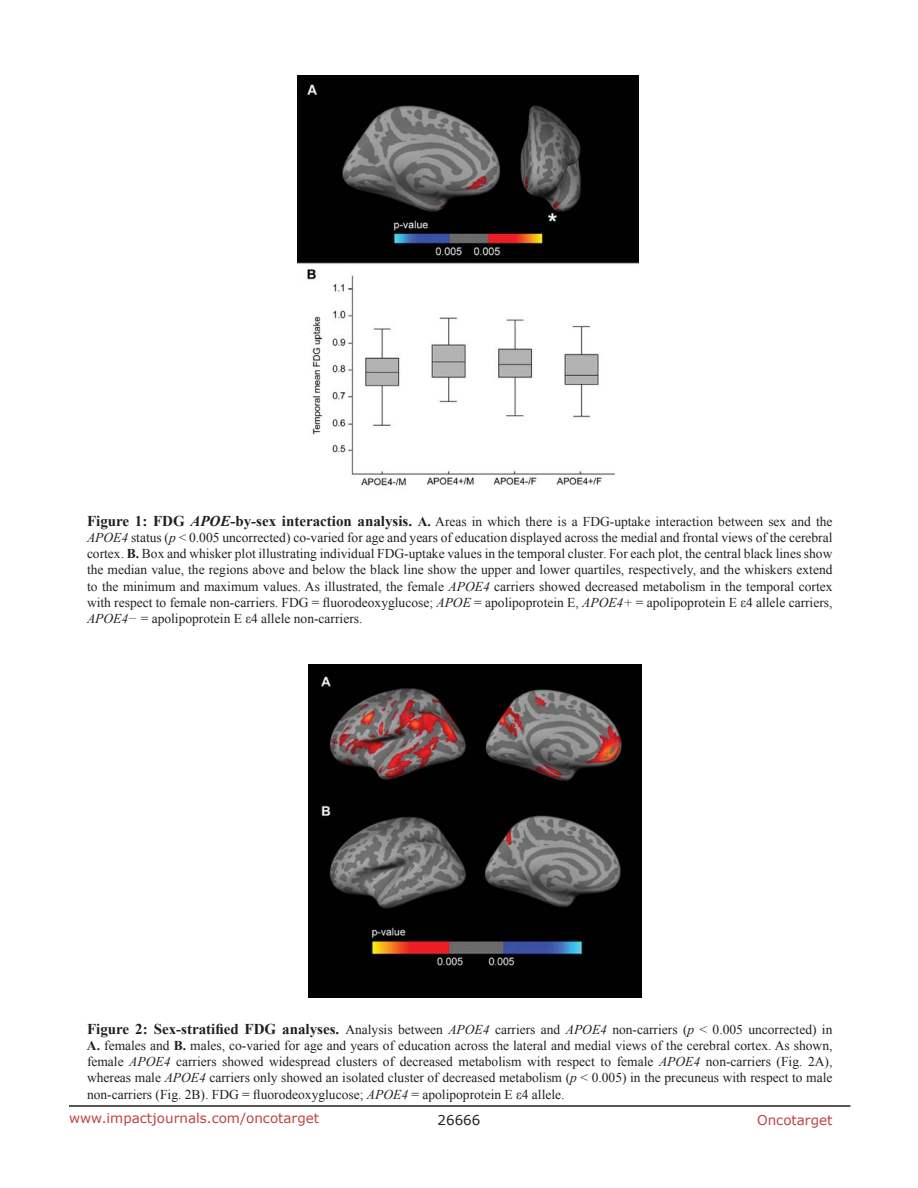
<style>
.page{position:relative;width:918px;height:1188px;background:#fff}
.page>*{position:absolute;margin:0;border:0;box-sizing:border-box;transform-origin:0 0}
.FigureText{font:13.5px/16.2px "Times New Roman";color:#231f20;text-align:justify}
.t1{font:13.5px "Verdana";color:#c24141}
.t2{font:13.5px "Verdana";color:#231f20}
.s1{font-weight:700;font-size:15px}
.s2{font-weight:700;font-style:italic;font-size:15px}
.s3{font-weight:700}
.s4{font-style:italic}
</style>
<div class="page">
<hr style="left:69px;top:1105px;width:781px;height:2px;background:#231f20">
<img style="left:297px;top:76px;width:341px;height:410px">
<img style="left:309px;top:665px;width:332px;height:332px">
<p class="FigureText" style="left:87px;top:513px;width:747px"><span class="s1">Figure 1: FDG</span> <span class="s2">APOE</span><span class="s1">-by-sex interaction analysis.</span> <span class="s3">A.</span> Areas in which there is a FDG-uptake interaction between sex and the <span class="s4">APOE4</span> status (<span class="s4">p</span> &lt; 0.005 uncorrected) co-varied for age and years of education displayed across the medial and frontal views of the cerebral cortex. <span class="s3">B.</span> Box and whisker plot illustrating individual FDG-uptake values in the temporal cluster. For each plot, the central black lines show the median value, the regions above and below the black line show the upper and lower quartiles, respectively, and the whiskers extend to the minimum and maximum values. As illustrated, the female <span class="s4">APOE4</span> carriers showed decreased metabolism in the temporal cortex with respect to female non-carriers. FDG = fluorodeoxyglucose; <span class="s4">APOE</span> = apolipoprotein E, <span class="s4">APOE4+</span> = apolipoprotein E ε4 allele carriers, <span class="s4">APOE4−</span> = apolipoprotein E ε4 allele non-carriers.</p>
<p class="FigureText" style="left:87px;top:1021px;width:747px"><span class="s1">Figure 2: Sex-stratified FDG analyses.</span> Analysis between <span class="s4">APOE4</span> carriers and <span class="s4">APOE4</span> non-carriers (<span class="s4">p</span> &lt; 0.005 uncorrected) in <span class="s3">A.</span> females and <span class="s3">B.</span> males, co-varied for age and years of education across the lateral and medial views of the cerebral cortex. As shown, female <span class="s4">APOE4</span> carriers showed widespread clusters of decreased metabolism with respect to female <span class="s4">APOE4</span> non-carriers (Fig. 2A), whereas male <span class="s4">APOE4</span> carriers only showed an isolated cluster of decreased metabolism (<span class="s4">p</span> &lt; 0.005) in the precuneus with respect to male non-carriers (Fig. 2B). FDG = fluorodeoxyglucose; <span class="s4">APOE4</span> = apolipoprotein E ε4 allele.</p>
<p class="t1" style="left:69px;top:1109px;width:252px">www.impactjournals.com/oncotarget</p>
<p class="t2" style="left:438px;top:1111px;width:44px">26666</p>
<p class="t1" style="left:757px;top:1111px;width:77px">Oncotarget</p>
</div>
